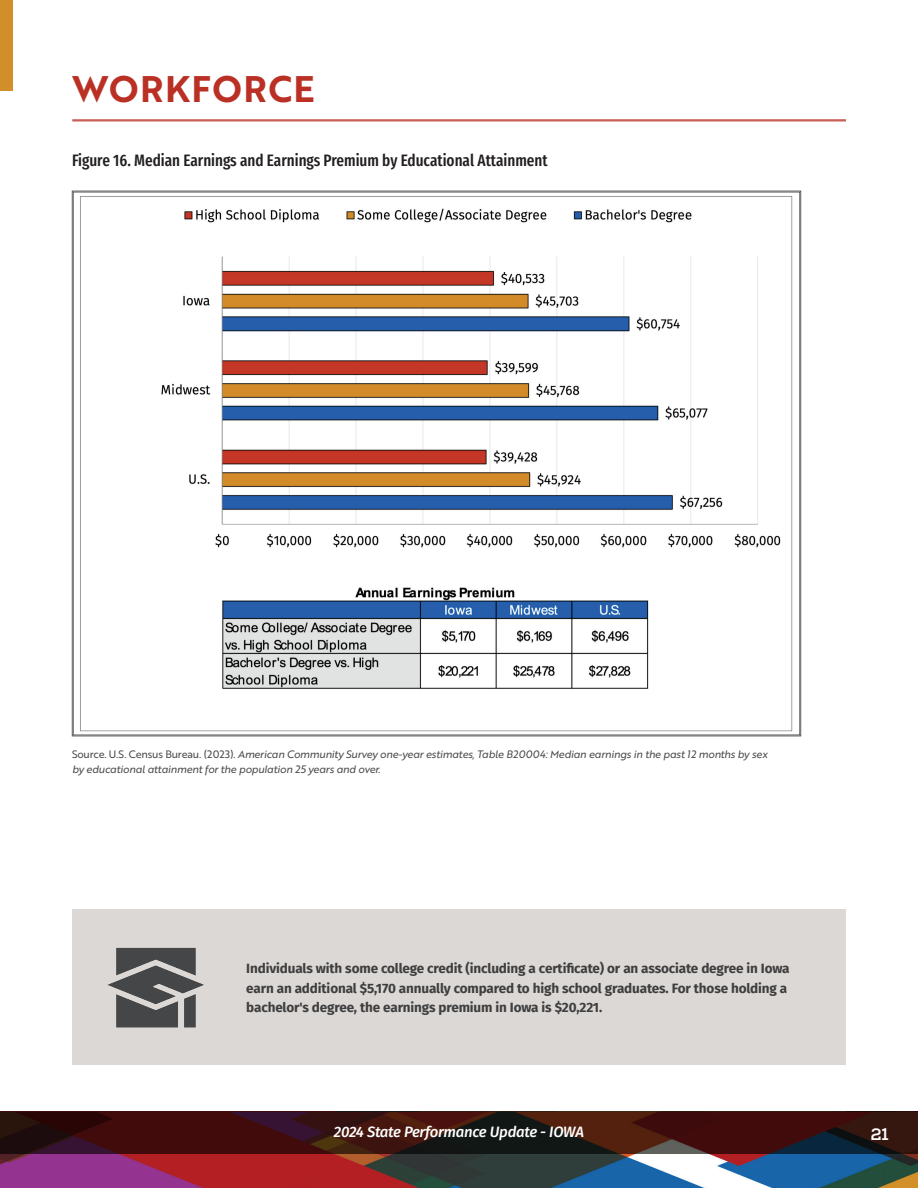
<style>
.page{position:relative;width:918px;height:1188px;background:#fff}
.page>*{position:absolute;margin:0;border:0;box-sizing:border-box;transform-origin:0 0}
.t1{font:36px "Brother 1816 Bold";letter-spacing:.04em;color:#ba3024}
.t2{font:500 16.5px "Fira Sans Compressed";color:#231f20}
.t3{font:800 16.5px "Nexa Slab";color:#fff}
.t4{font:italic 500 15px "Fira Sans";letter-spacing:-.02em;color:#fff}
.t5{font:700 13.5px/19.5px "Fira Sans";letter-spacing:-.01em;color:#3e3e3f}
.t6{font:10.5px/15px "Brother 1816 Regular Italic";letter-spacing:-.02em;color:#4b4c4d}
.s1{font-family:"Brother 1816 Regular"}
</style>
<div class="page">
<img style="left:0;top:1154px;width:918px;height:34px">
<svg style="left:0;top:1111px;width:918px;height:43px;background:#361312"></svg>
<div style="left:72px;top:909px;width:774px;height:156px;background:#dcd8d5"></div>
<hr style="left:72px;top:120px;width:774px;height:1px;background:#ba3024">
<hr style="left:72px;top:121px;width:774px;height:1px;background:#ba3024">
<img style="left:107px;top:947px;width:97px;height:81px">
<div style="left:0;top:0;width:13px;height:91px;background:#d18e29"></div>
<svg style="left:72px;top:191px;width:729px;height:545px"></svg>
<h1 class="t1" style="left:72px;top:61px;width:244px">WORKFORCE</h1>
<p class="t2" style="left:72px;top:147px;width:477px">Figure 16. Median Earnings and Earnings Premium by Educational Attainment</p>
<p class="t6" style="left:72px;top:746px;width:697px"><span class="s1">Source. U.S. Census Bureau. (2023).</span> American Community Survey one-year estimates, Table B20004: Median earnings in the past 12 months by sex by educational attainment for the population 25 years and over.</p>
<p class="t5" style="left:246px;top:958px;width:545px">Individuals with some college credit (including a certificate) or an associate degree in Iowa earn an additional $5,170 annually compared to high school graduates. For those holding a bachelor's degree, the earnings premium in Iowa is $20,221.</p>
<p class="t4" style="left:334px;top:1120px;width:252px">2024 State Performance Update - IOWA</p>
<p class="t3" style="left:871px;top:1124px;width:19px">21</p>
</div>
